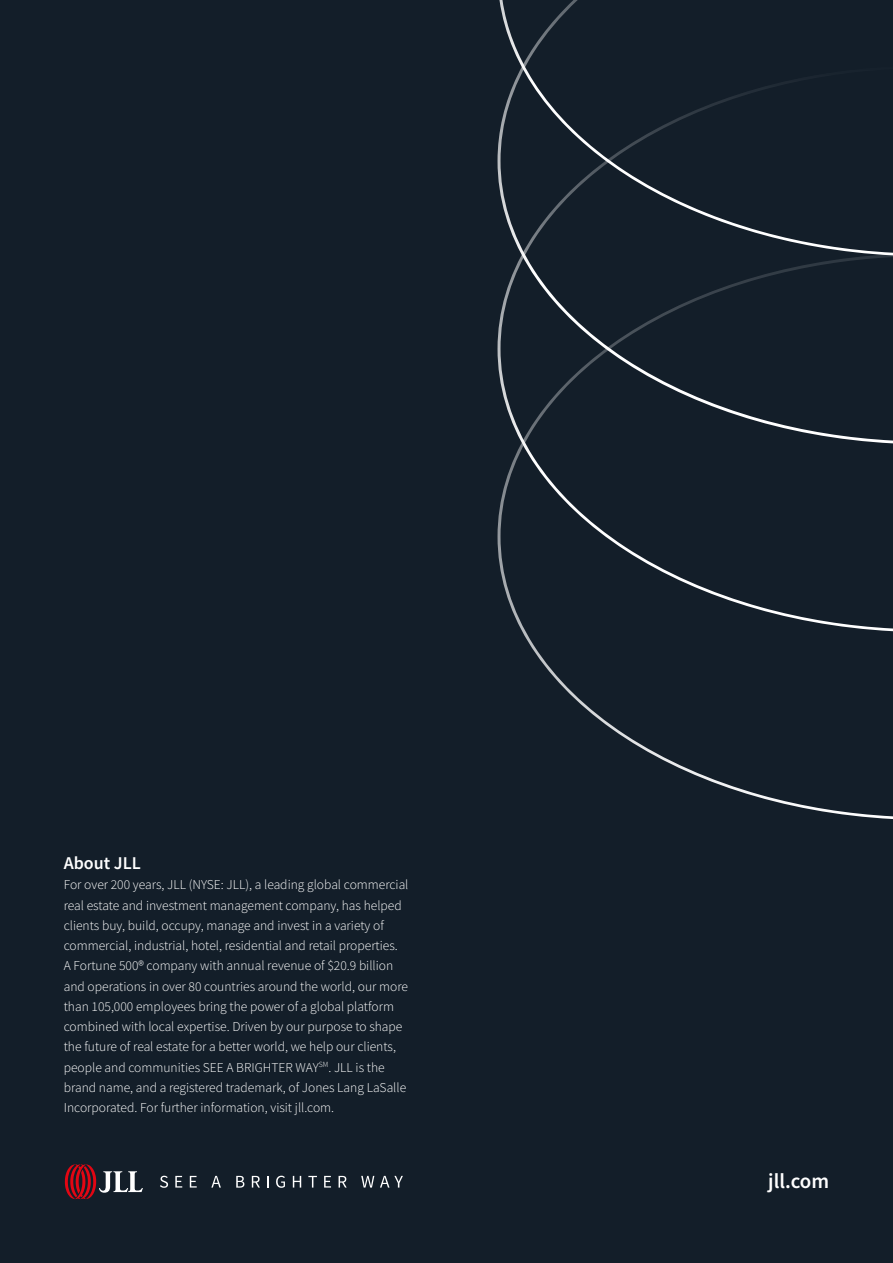
<style>
.page{position:relative;width:893px;height:1263px;background:#131e29}
.page>*{position:absolute;margin:0;border:0;box-sizing:border-box;transform-origin:0 0}
.URL{font:600 21px "Source Sans Pro";color:#fff}
.X-head{font:600 18px "Source Sans Pro";color:#fff}
.Disclaimer_-_9pt{font:300 13.5px/20.2px "Source Sans Pro";color:#fff}
</style>
<div class="page">
<svg style="left:522px;top:631px;width:371px;height:188px"></svg>
<svg style="left:497px;top:443px;width:396px;height:188px"></svg>
<svg style="left:497px;top:138px;width:396px;height:305px"></svg>
<svg style="left:499px;top:0;width:394px;height:255px"></svg>
<svg style="left:160px;top:1176px;width:8px;height:12px"></svg>
<svg style="left:175px;top:1176px;width:7px;height:11px"></svg>
<svg style="left:190px;top:1176px;width:7px;height:11px"></svg>
<svg style="left:211px;top:1176px;width:10px;height:11px"></svg>
<svg style="left:236px;top:1176px;width:8px;height:11px"></svg>
<svg style="left:252px;top:1176px;width:8px;height:11px"></svg>
<svg style="left:276px;top:1176px;width:9px;height:12px"></svg>
<svg style="left:293px;top:1176px;width:8px;height:11px"></svg>
<svg style="left:308px;top:1176px;width:9px;height:11px"></svg>
<svg style="left:324px;top:1176px;width:7px;height:11px"></svg>
<svg style="left:339px;top:1176px;width:8px;height:11px"></svg>
<svg style="left:361px;top:1176px;width:13px;height:11px"></svg>
<svg style="left:380px;top:1176px;width:23px;height:11px"></svg>
<svg style="left:65px;top:1164px;width:78px;height:35px"></svg>
<p class="X-head" style="left:64px;top:851px;width:79px">About JLL</p>
<p class="Disclaimer_-_9pt" style="left:64px;top:875px;width:346px">For over 200 years, JLL (NYSE: JLL), a leading global commercial real estate and investment management company, has helped clients buy, build, occupy, manage and invest in a variety of commercial, industrial, hotel, residential and retail properties.<br>A Fortune 500® company with annual revenue of $20.9 billion and operations in over 80 countries around the world, our more than 105,000 employees bring the power of a global platform combined with local expertise. Driven by our purpose to shape the future of real estate for a better world, we help our clients, people and communities SEE A BRIGHTER WAY<sup>SM</sup>. JLL is the brand name, and a registered trademark, of Jones Lang LaSalle Incorporated. For further information, visit jll.com.</p>
<p class="URL" style="left:768px;top:1167px;width:62px">jll.com</p>
</div>
